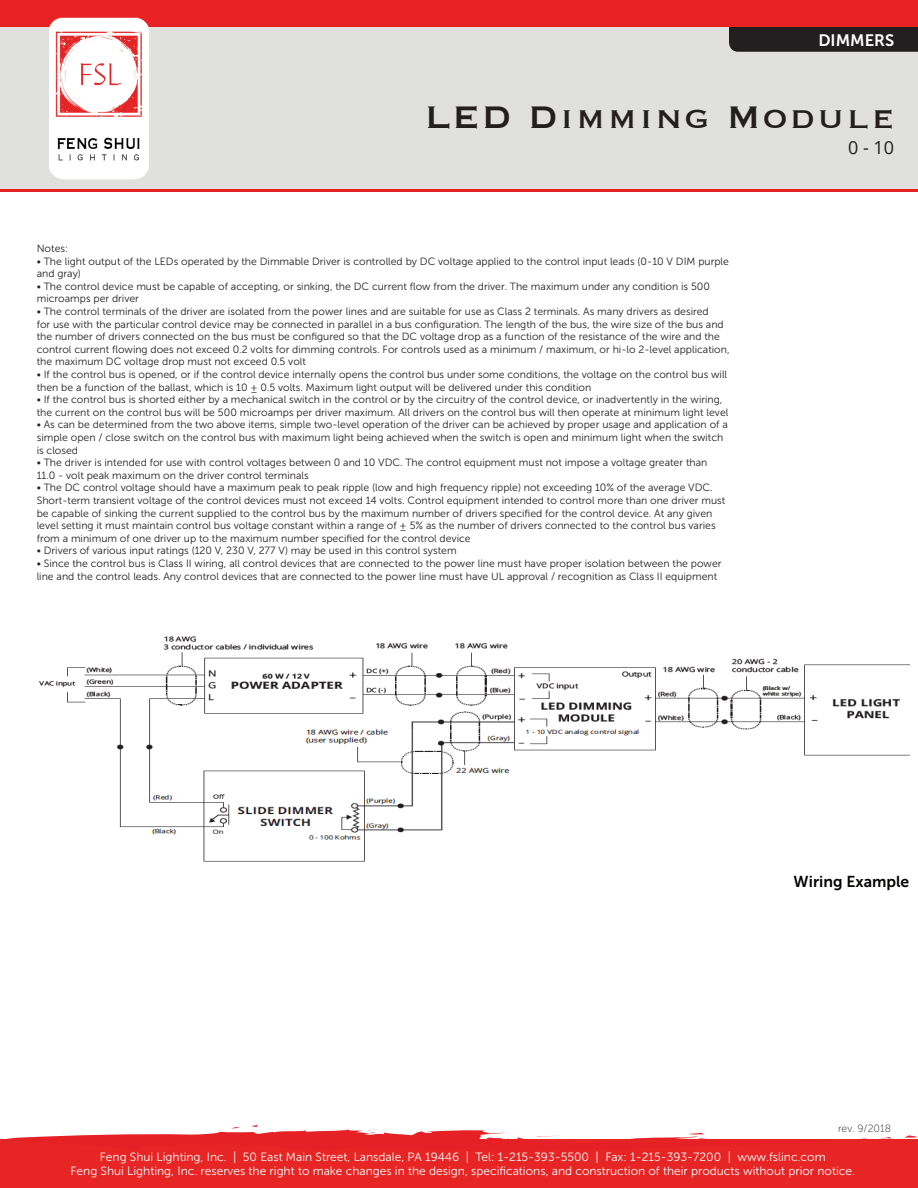
<style>
.page{position:relative;width:918px;height:1188px;background:#fff}
.page>*{position:absolute;margin:0;border:0;box-sizing:border-box;transform-origin:0 0}
.t1{font:40.5px "Copperplate";letter-spacing:.06em;color:#231f20}
.t2{font:18px "Open Sans";color:#231f20}
.t3{font:16.5px "Museo Sans 700";color:#fff}
.t4{font:15.75px "Museo Sans 700";color:#040503}
.t5{font:12px/14.4px "Museo Sans 300";color:#fff;text-align:center}
.t6{font:10.5px/12.6px "Museo Sans 300";color:#231f20}
.t7{font:10.5px "Museo Sans 100";color:#231f20}
</style>
<div class="page">
<div style="left:0;top:0;width:918px;height:189px;background:#e0e1df"></div>
<div style="left:0;top:1140px;width:918px;height:48px;background:#e62524"></div>
<svg style="left:904px;top:1135px;width:13px;height:3px"></svg>
<svg style="left:878px;top:1137px;width:17px;height:3px"></svg>
<svg style="left:0;top:1124px;width:839px;height:16px"></svg>
<div style="left:729px;top:27px;width:189px;height:25px;background:#231f20"></div>
<div style="left:0;top:0;width:918px;height:27px;background:#e82224"></div>
<hr style="left:0;top:189px;width:918px;height:3px;background:#e82224">
<img style="left:49px;top:17px;width:100px;height:163px">
<img style="left:39px;top:636px;width:870px;height:226px">
<h3 class="t3" style="left:818px;top:31px;width:77px">DIMMERS</h3>
<h1 class="t1" style="left:425px;top:98px;width:470px">LED Dimming Module</h1>
<h2 class="t2" style="left:848px;top:135px;width:48px">0 - 10</h2>
<p class="t6" style="left:37px;top:242px;width:33px">Notes:</p>
<p class="t6" style="left:37px;top:255px;width:694px">• The light output of the LEDs operated by the Dimmable Driver is controlled by DC voltage applied to the control input leads (0-10 V DIM purple and gray)</p>
<p class="t6" style="left:37px;top:280px;width:675px">• The control device must be capable of accepting, or sinking, the DC current flow from the driver. The maximum under any condition is 500 microamps per driver</p>
<p class="t6" style="left:37px;top:305px;width:694px">• The control terminals of the driver are isolated from the power lines and are suitable for use as Class 2 terminals. As many drivers as desired<br>for use with the particular control device may be connected in parallel in a bus configuration. The length of the bus, the wire size of the bus and the number of drivers connected on the bus must be configured so that the DC voltage drop as a function of the resistance of the wire and the control current flowing does not exceed 0.2 volts for dimming controls. For controls used as a minimum / maximum, or hi-lo 2-level application, the maximum DC voltage drop must not exceed 0.5 volt</p>
<p class="t6" style="left:37px;top:368px;width:692px">• If the control bus is opened, or if the control device internally opens the control bus under some conditions, the voltage on the control bus will then be a function of the ballast, which is 10 ± 0.5 volts. Maximum light output will be delivered under this condition</p>
<p class="t6" style="left:37px;top:393px;width:693px">• If the control bus is shorted either by a mechanical switch in the control or by the circuitry of the control device, or inadvertently in the wiring, the current on the control bus will be 500 microamps per driver maximum. All drivers on the control bus will then operate at minimum light level</p>
<p class="t6" style="left:37px;top:419px;width:693px">• As can be determined from the two above items, simple two-level operation of the driver can be achieved by proper usage and application of a simple open / close switch on the control bus with maximum light being achieved when the switch is open and minimum light when the switch is closed</p>
<p class="t6" style="left:37px;top:456px;width:672px">• The driver is intended for use with control voltages between 0 and 10 VDC. The control equipment must not impose a voltage greater than<br>11.0 - volt peak maximum on the driver control terminals</p>
<p class="t6" style="left:37px;top:482px;width:690px">• The DC control voltage should have a maximum peak to peak ripple (low and high frequency ripple) not exceeding 10% of the average VDC.<br>Short-term transient voltage of the control devices must not exceed 14 volts. Control equipment intended to control more than one driver must be capable of sinking the current supplied to the control bus by the maximum number of drivers specified for the control device. At any given level setting it must maintain control bus voltage constant within a range of ± 5% as the number of drivers connected to the control bus varies from a minimum of one driver up to the maximum number specified for the control device</p>
<p class="t6" style="left:37px;top:545px;width:422px">• Drivers of various input ratings (120 V, 230 V, 277 V) may be used in this control system</p>
<p class="t6" style="left:37px;top:557px;width:686px">• Since the control bus is Class II wiring, all control devices that are connected to the power line must have proper isolation between the power line and the control leads. Any control devices that are connected to the power line must have UL approval / recognition as Class II equipment</p>
<h3 class="t4" style="left:794px;top:872px;width:117px">Wiring Example</h3>
<p class="t7" style="left:838px;top:1123px;width:54px">rev. 9/2018</p>
<p class="t5" style="left:70px;top:1149px;width:786px">Feng Shui Lighting, Inc. | 50 East Main Street, Lansdale, PA 19446 | Tel: 1-215-393-5500 | Fax: 1-215-393-7200 | www.fslinc.com<br>Feng Shui Lighting, Inc. reserves the right to make changes in the design, specifications, and construction of their products without prior notice.</p>
</div>
